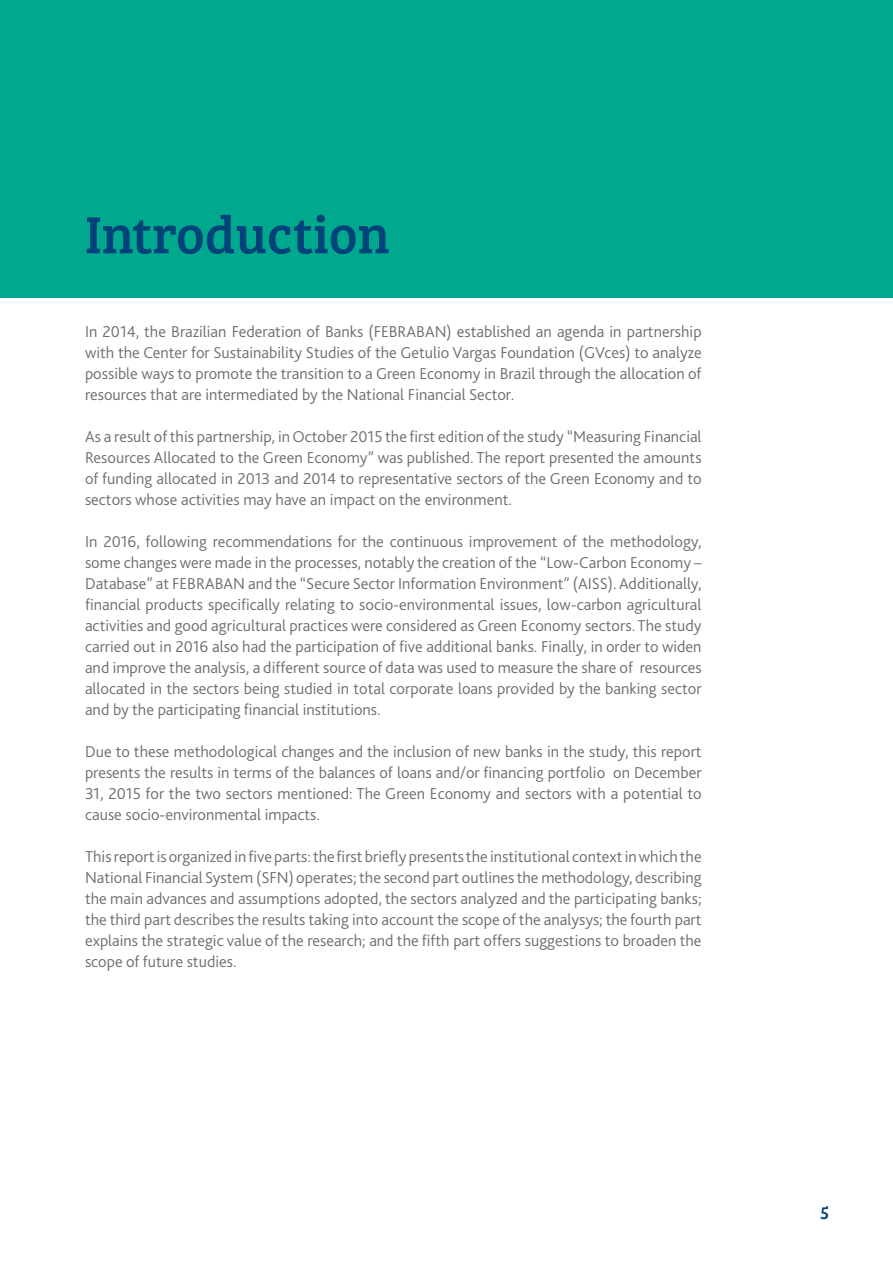
<style>
.page{position:relative;width:893px;height:1263px;background:#fff}
.page>*{position:absolute;margin:0;border:0;box-sizing:border-box;transform-origin:0 0}
.t1{font:54px "Bree Serif";color:#00427a}
.t2{font:18px "Bree Serif";color:#00427a}
.t3{font:300 16.5px/21px "Bliss 2";color:#6d6e71;text-align:justify}
</style>
<div class="page">
<div style="left:0;top:0;width:893px;height:298px;background:#00a88e"></div>
<h1 class="t1" style="left:85px;top:195px;width:306px">Introduction</h1>
<p class="t3" style="left:85px;top:321px;width:618px">In 2014, the Brazilian Federation of Banks (FEBRABAN) established an agenda in partnership with the Center for Sustainability Studies of the Getulio Vargas Foundation (GVces) to analyze possible ways to promote the transition to a Green Economy in Brazil through the allocation of resources that are intermediated by the National Financial Sector.</p>
<p class="t3" style="left:85px;top:426px;width:618px">As a result of this partnership, in October 2015 the first edition of the study “Measuring Financial Resources Allocated to the Green Economy” was published. The report presented the amounts of funding allocated in 2013 and 2014 to representative sectors of the Green Economy and to sectors whose activities may have an impact on the environment.</p>
<p class="t3" style="left:85px;top:531px;width:618px">In 2016, following recommendations for the continuous improvement of the methodology, some changes were made in the processes, notably the creation of the “Low-Carbon Economy – Database” at FEBRABAN and the “Secure Sector Information Environment” (AISS). Additionally, financial products specifically relating to socio-environmental issues, low-carbon agricultural activities and good agricultural practices were considered as Green Economy sectors. The study carried out in 2016 also had the participation of five additional banks. Finally, in order to widen and improve the analysis, a different source of data was used to measure the share of resources allocated in the sectors being studied in total corporate loans provided by the banking sector and by the participating financial institutions.</p>
<p class="t3" style="left:85px;top:741px;width:618px">Due to these methodological changes and the inclusion of new banks in the study, this report presents the results in terms of the balances of loans and/or financing portfolio on December 31, 2015 for the two sectors mentioned: The Green Economy and sectors with a potential to cause socio-environmental impacts.</p>
<p class="t3" style="left:85px;top:846px;width:618px">This report is organized in five parts: the first briefly presents the institutional context in which the National Financial System (SFN) operates; the second part outlines the methodology, describing the main advances and assumptions adopted, the sectors analyzed and the participating banks; the third part describes the results taking into account the scope of the analysys; the fourth part explains the strategic value of the research; and the fifth part offers suggestions to broaden the scope of future studies.</p>
<p class="t2" style="left:820px;top:1200px;width:11px">5</p>
</div>
